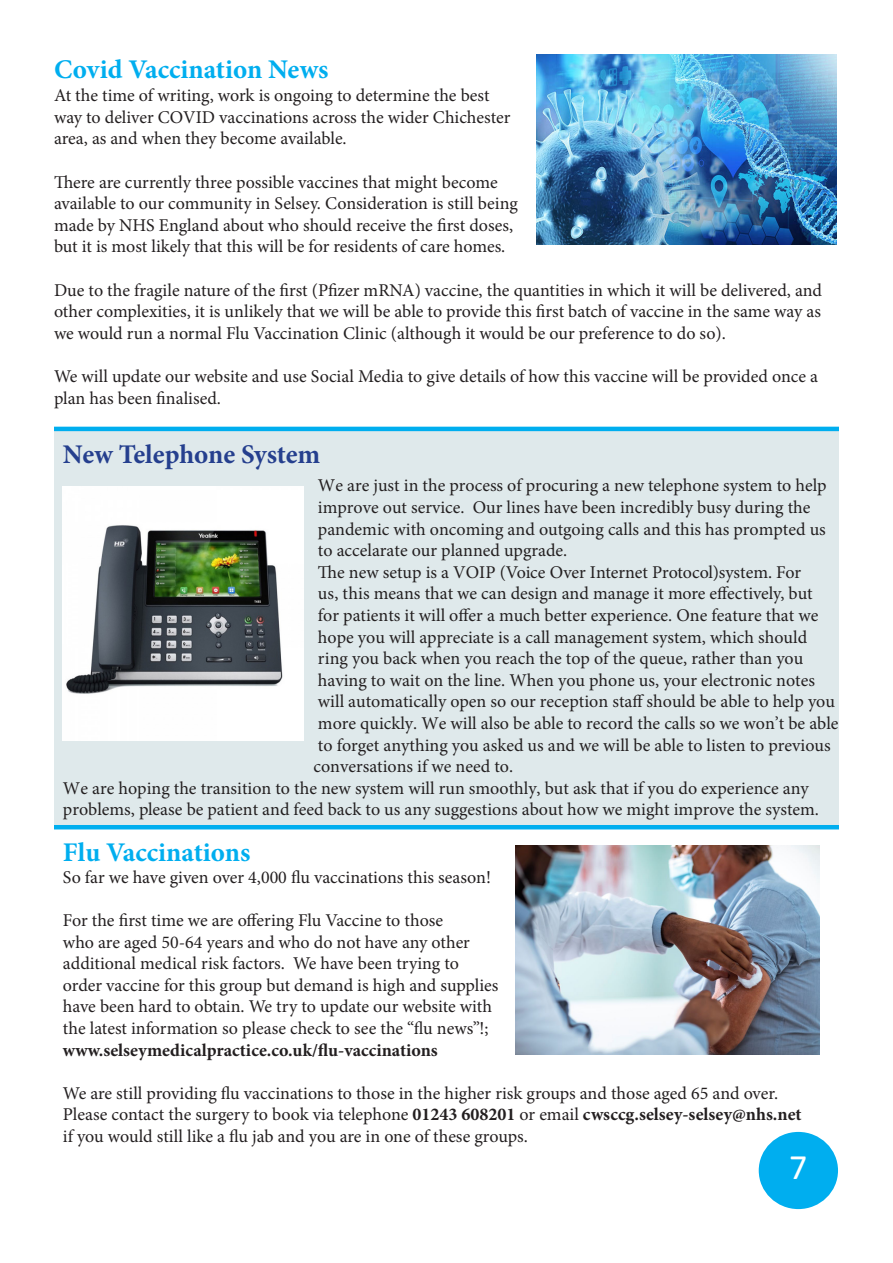
<style>
.page{position:relative;width:893px;height:1263px;background:#fff}
.page>*{position:absolute;margin:0;border:0;box-sizing:border-box;transform-origin:0 0}
.t1{font:36px "Calibri";color:#fff}
.t2{font:700 27px "Minion Pro";color:#00aeef}
.t3{font:700 27px "Minion Pro";letter-spacing:-.005em;color:#253f8e}
.t4{font:18px/21.6px "Minion Pro";color:#231f20}
.t5{font:700 18px "Minion Pro";letter-spacing:.005em;color:#231f20}
.s1{font-weight:700}
</style>
<div class="page">
<div style="left:759px;top:1132px;width:79px;height:77px;background:#00aeef;border-radius:50%"></div>
<div style="left:54px;top:431px;width:785px;height:395px;background:#dfe9eb"></div>
<img style="left:515px;top:846px;width:304px;height:209px">
<img style="left:537px;top:54px;width:300px;height:190px">
<hr style="left:54px;top:427px;width:785px;height:4px;background:#00aeef">
<hr style="left:54px;top:825px;width:785px;height:4px;background:#00aeef">
<img style="left:63px;top:487px;width:240px;height:254px">
<p class="t2" style="left:54px;top:50px;width:276px">Covid Vaccination News</p>
<p class="t4" style="left:54px;top:85px;width:458px">At the time of writing, work is ongoing to determine the best way to deliver COVID vaccinations across the wider Chichester area, as and when they become available.</p>
<p class="t4" style="left:54px;top:171px;width:465px">There are currently three possible vaccines that might become available to our community in Selsey. Consideration is still being made by NHS England about who should receive the first doses, but it is most likely that this will be for residents of care homes.</p>
<p class="t4" style="left:54px;top:279px;width:770px;text-align:justify">Due to the fragile nature of the first (Pfizer mRNA) vaccine, the quantities in which it will be delivered, and other complexities, it is unlikely that we will be able to provide this first batch of vaccine in the same way as we would run a normal Flu Vaccination Clinic (although it would be our preference to do so).</p>
<p class="t4" style="left:54px;top:365px;width:766px">We will update our website and use Social Media to give details of how this vaccine will be provided once a plan has been finalised.</p>
<p class="t3" style="left:63px;top:435px;width:259px">New Telephone System</p>
<p class="t4" style="left:318px;top:475px;width:510px">We are just in the process of procuring a new telephone system to help improve out service. Our lines have been incredibly busy during the pandemic with oncoming and outgoing calls and this has prompted us to accelarate our planned upgrade.</p>
<p class="t4" style="left:313px;top:561px;width:527px">The new setup is a VOIP (Voice Over Internet Protocol)system. For<br>us, this means that we can design and manage it more effectively, but<br>for patients it will offer a much better experience. One feature that we hope you will appreciate is a call management system, which should<br>ring you back when you reach the top of the queue, rather than you having to wait on the line. When you phone us, your electronic notes will automatically open so our reception staff should be able to help you more quickly. We will also be able to record the calls so we won’t be able to forget anything you asked us and we will be able to listen to previous conversations if we need to.</p>
<p class="t4" style="left:63px;top:777px;width:758px">We are hoping the transition to the new system will run smoothly, but ask that if you do experience any problems, please be patient and feed back to us any suggestions about how we might improve the system.</p>
<p class="t2" style="left:63px;top:833px;width:189px">Flu Vaccinations</p>
<p class="t4" style="left:63px;top:866px;width:430px">So far we have given over 4,000 flu vaccinations this season!</p>
<p class="t4" style="left:63px;top:909px;width:437px">For the first time we are offering Flu Vaccine to those<br>who are aged 50-64 years and who do not have any other additional medical risk factors. We have been trying to order vaccine for this group but demand is high and supplies have been hard to obtain. We try to update our website with the latest information so please check to see the “flu news”!;</p>
<p class="t5" style="left:63px;top:1037px;width:376px">www.selseymedicalpractice.co.uk/flu-vaccinations</p>
<p class="t4" style="left:63px;top:1082px;width:740px">We are still providing flu vaccinations to those in the higher risk groups and those aged 65 and over.<br>Please contact the surgery to book via telephone <span class="s1">01243 608201</span> or email <span class="s1">cwsccg.selsey-selsey@nhs.net</span></p>
<p class="t4" style="left:63px;top:1125px;width:466px">if you would still like a flu jab and you are in one of these groups.</p>
<h1 class="t1" style="left:789px;top:1144px;width:20px">7</h1>
</div>
